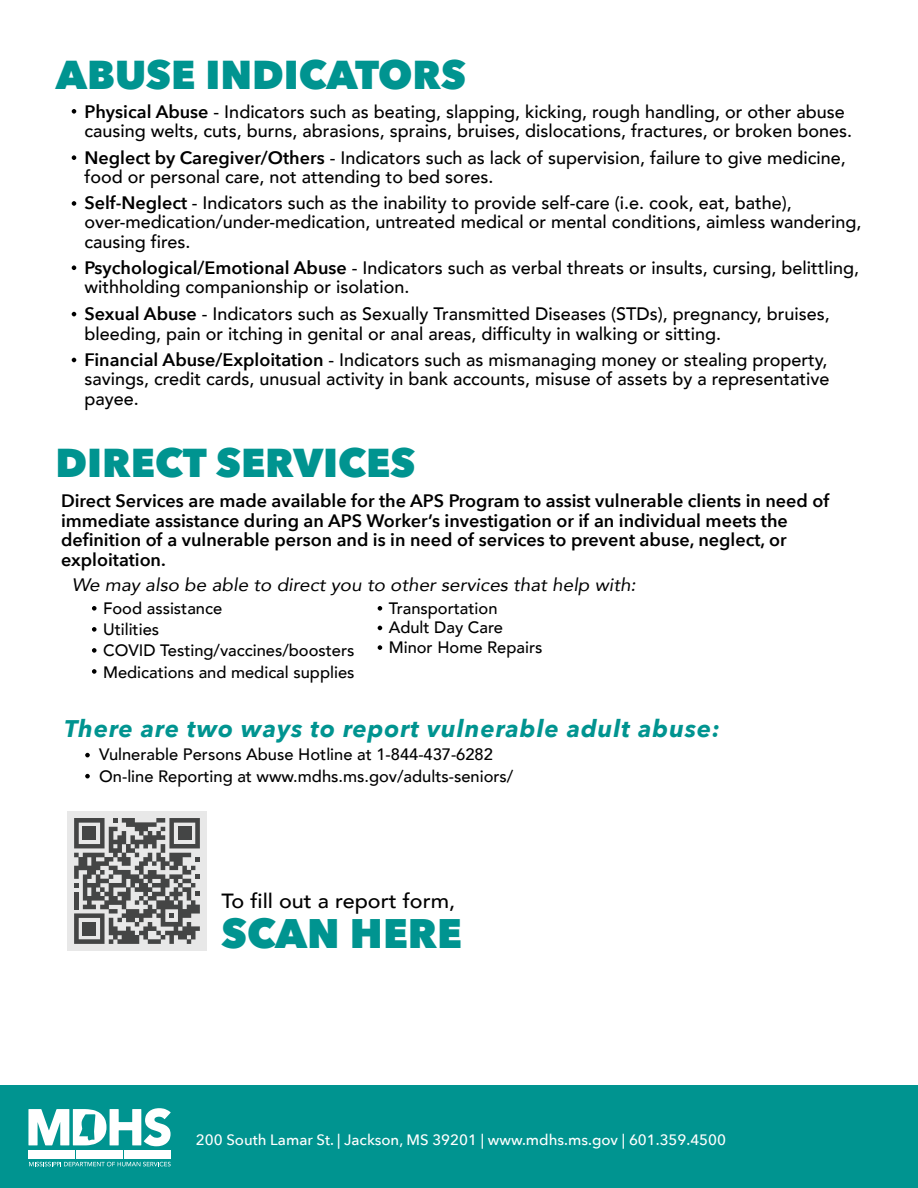
<style>
.page{position:relative;width:918px;height:1188px;background:#fff}
.page>*{position:absolute;margin:0;border:0;box-sizing:border-box;transform-origin:0 0}
.t1{font:800 41.1px "Avenir Next";color:#009490}
.t2{font:800 40.2px "Avenir Next";color:#009490}
.t3{font:italic 700 24px "Avenir Next";letter-spacing:.04em;color:#009490}
.t4{font:500 20.55px "Avenir";color:#000;scale:1.05 1}
.t5{font:500 18px/19.5px "Avenir";color:#000}
.t6{font:600 18px/19.5px "Avenir Next";color:#000}
.t7{font:italic 18px "Avenir";color:#000;scale:1.05 1}
.t8{font:500 16.5px/21.5px "Avenir";color:#000}
.t9{font:500 15px "Avenir Next";color:#fff}
.s1{font-family:"Avenir Next";font-weight:600}
</style>
<div class="page">
<svg style="left:72px;top:109px;width:4px;height:5px"></svg>
<svg style="left:72px;top:155px;width:4px;height:5px"></svg>
<svg style="left:72px;top:201px;width:4px;height:5px"></svg>
<svg style="left:72px;top:265px;width:4px;height:5px"></svg>
<svg style="left:72px;top:312px;width:4px;height:4px"></svg>
<svg style="left:72px;top:358px;width:4px;height:4px"></svg>
<svg style="left:92px;top:606px;width:5px;height:5px"></svg>
<svg style="left:92px;top:627px;width:5px;height:5px"></svg>
<svg style="left:92px;top:648px;width:5px;height:5px"></svg>
<svg style="left:92px;top:669px;width:5px;height:5px"></svg>
<svg style="left:378px;top:606px;width:4px;height:5px"></svg>
<svg style="left:378px;top:626px;width:4px;height:4px"></svg>
<svg style="left:378px;top:645px;width:4px;height:5px"></svg>
<svg style="left:85px;top:753px;width:5px;height:4px"></svg>
<svg style="left:85px;top:774px;width:5px;height:4px"></svg>
<div style="left:0;top:1085px;width:918px;height:103px;background:#009490"></div>
<div style="left:76px;top:1150px;width:47px;height:8px;background:#fff"></div>
<div style="left:124px;top:1150px;width:47px;height:8px;background:#fff"></div>
<div style="left:28px;top:1150px;width:47px;height:8px;background:#fff"></div>
<svg style="left:29px;top:1162px;width:142px;height:4px"></svg>
<svg style="left:28px;top:1108px;width:143px;height:38px"></svg>
<div style="left:67px;top:811px;width:140px;height:140px;background:#e8e8e8"></div>
<svg style="left:74px;top:818px;width:126px;height:126px"></svg>
<div style="left:83px;top:827px;width:13px;height:13px;background:#444545"></div>
<div style="left:83px;top:922px;width:13px;height:13px;background:#444545"></div>
<div style="left:178px;top:827px;width:13px;height:13px;background:#444545"></div>
<h2 class="t2" style="left:56px;top:50px;width:412px">ABUSE INDICATORS</h2>
<p class="t5" style="left:84px;top:101px;width:769px"><span class="s1">Physical Abuse</span> - Indicators such as beating, slapping, kicking, rough handling, or other abuse causing welts, cuts, burns, abrasions, sprains, bruises, dislocations, fractures, or broken bones.</p>
<p class="t5" style="left:84px;top:147px;width:763px"><span class="s1">Neglect by Caregiver/Others</span> - Indicators such as lack of supervision, failure to give medicine, food or personal care, not attending to bed sores.</p>
<p class="t5" style="left:84px;top:192px;width:778px"><span class="s1">Self-Neglect</span> - Indicators such as the inability to provide self-care (i.e. cook, eat, bathe), over-medication/under-medication, untreated medical or mental conditions, aimless wandering, causing fires.</p>
<p class="t5" style="left:84px;top:257px;width:776px"><span class="s1">Psychological/Emotional Abuse</span> - Indicators such as verbal threats or insults, cursing, belittling, withholding companionship or isolation.</p>
<p class="t5" style="left:84px;top:303px;width:747px"><span class="s1">Sexual Abuse</span> - Indicators such as Sexually Transmitted Diseases (STDs), pregnancy, bruises, bleeding, pain or itching in genital or anal areas, difficulty in walking or sitting.</p>
<p class="t5" style="left:84px;top:349px;width:747px;text-align:justify"><span class="s1">Financial Abuse/Exploitation</span> - Indicators such as mismanaging money or stealing property, savings, credit cards, unusual activity in bank accounts, misuse of assets by a representative payee.</p>
<h2 class="t2" style="left:56px;top:438px;width:361px">DIRECT SERVICES</h2>
<p class="t6" style="left:61px;top:491px;width:770px">Direct Services are made available for the APS Program to assist vulnerable clients in need of immediate assistance during an APS Worker’s investigation or if an individual meets the definition of a vulnerable person and is in need of services to prevent abuse, neglect, or exploitation.</p>
<p class="t7" style="left:72px;top:574px;width:539px">We may also be able to direct you to other services that help with:</p>
<p class="t8" style="left:103px;top:596px;width:253px">Food assistance<br>Utilities<br>COVID Testing/vaccines/boosters<br>Medications and medical supplies</p>
<p class="t8" style="left:389px;top:597px;width:155px;line-height:19.6px">Transportation<br>Adult Day Care<br>Minor Home Repairs</p>
<h3 class="t3" style="left:65px;top:708px;width:657px">There are two ways to report vulnerable adult abuse:</h3>
<p class="t8" style="left:99px;top:742px;width:416px;line-height:22.4px">Vulnerable Persons Abuse Hotline at 1-844-437-6282<br>On-line Reporting at www.mdhs.ms.gov/adults-seniors/</p>
<p class="t4" style="left:222px;top:883px;width:224px">To fill out a report form,</p>
<h1 class="t1" style="left:222px;top:908px;width:242px">SCAN HERE</h1>
<p class="t9" style="left:196px;top:1127px;width:532px">200 South Lamar St. | Jackson, MS 39201 | www.mdhs.ms.gov | 601.359.4500</p>
</div>
